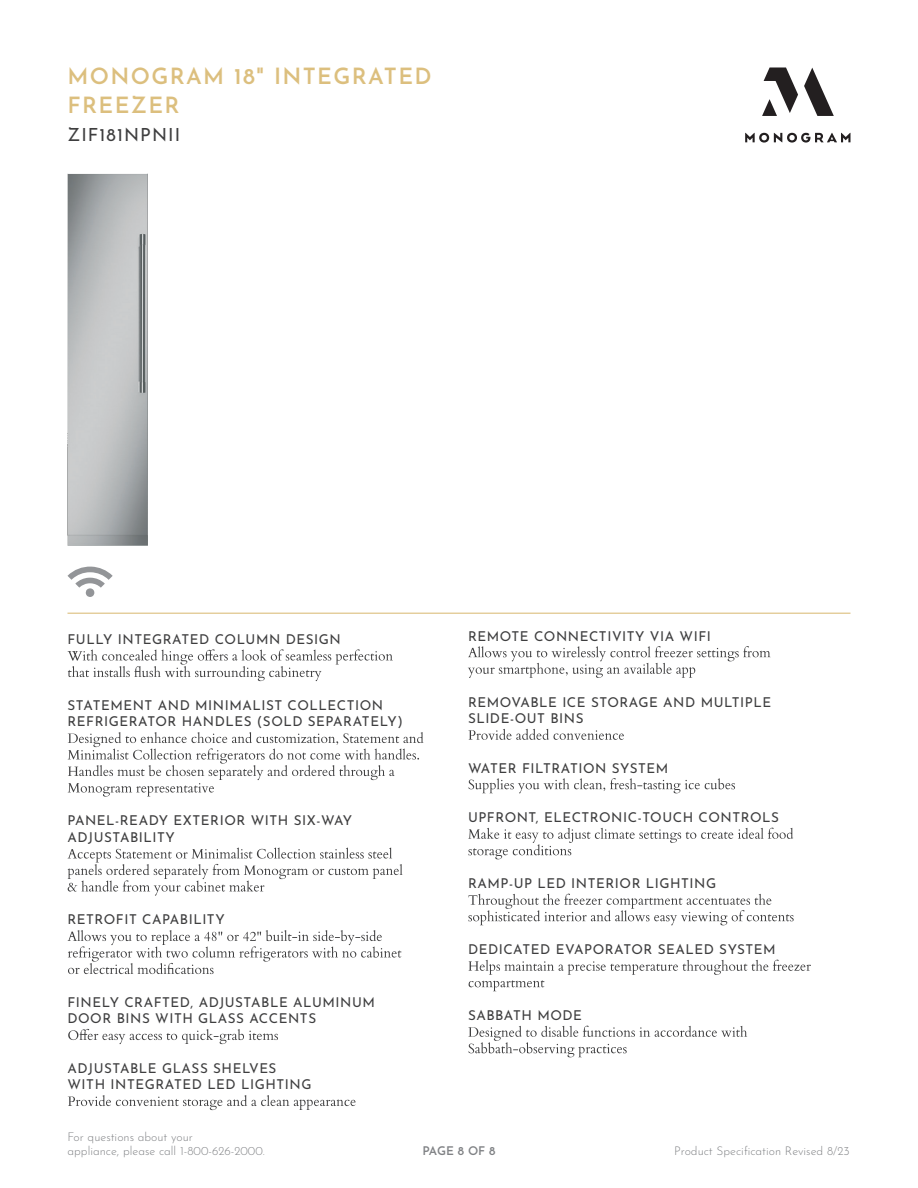
<style>
.page{position:relative;width:918px;height:1188px;background:#fff}
.page>*{position:absolute;margin:0;border:0;box-sizing:border-box;transform-origin:0 0}
.t1{font:600 22.5px/28.5px "Josefin Sans";letter-spacing:.06em;color:#dcbf7e}
.t2{font:18px "Josefin Sans";letter-spacing:.06em;color:#3e3e3f}
.t3{font:13.5px/16.5px "Josefin Sans";letter-spacing:.04em;color:#3e3e3f}
.t4{font:300 12px/14.4px "Josefin Sans";color:#808285}
.t5{font:100 12px "Josefin Sans";color:#808285}
.t6{font:600 12px "Josefin Sans";letter-spacing:-.015em;color:#808285}
</style>
<div class="page">
<svg style="left:745px;top:68px;width:105px;height:75px"></svg>
<img style="left:68px;top:174px;width:80px;height:372px">
<svg style="left:67px;top:649px;width:326px;height:32px"></svg>
<svg style="left:68px;top:732px;width:356px;height:65px"></svg>
<svg style="left:68px;top:848px;width:335px;height:48px"></svg>
<svg style="left:68px;top:930px;width:333px;height:44px"></svg>
<svg style="left:68px;top:1029px;width:210px;height:15px"></svg>
<svg style="left:68px;top:1095px;width:288px;height:15px"></svg>
<svg style="left:468px;top:646px;width:303px;height:32px"></svg>
<svg style="left:468px;top:729px;width:156px;height:11px"></svg>
<svg style="left:469px;top:778px;width:266px;height:15px"></svg>
<svg style="left:468px;top:828px;width:325px;height:31px"></svg>
<svg style="left:468px;top:894px;width:326px;height:31px"></svg>
<svg style="left:468px;top:960px;width:343px;height:31px"></svg>
<svg style="left:468px;top:1026px;width:279px;height:31px"></svg>
<hr style="left:68px;top:613px;width:782px;height:1px;background:#dcbf7e">
<svg style="left:68px;top:566px;width:45px;height:31px"></svg>
<h1 class="t1" style="left:68px;top:60px;width:366px">MONOGRAM 18" INTEGRATED<br>FREEZER</h1>
<h2 class="t2" style="left:68px;top:122px;width:114px">ZIF181NPNII</h2>
<p class="t3" style="left:68px;top:630px;width:275px">FULLY INTEGRATED COLUMN DESIGN</p>
<p class="t3" style="left:68px;top:696px;width:337px">STATEMENT AND MINIMALIST COLLECTION<br>REFRIGERATOR HANDLES (SOLD SEPARATELY)</p>
<p class="t3" style="left:68px;top:811px;width:286px">PANEL-READY EXTERIOR WITH SIX-WAY<br>ADJUSTABILITY</p>
<p class="t3" style="left:68px;top:910px;width:159px">RETROFIT CAPABILITY</p>
<p class="t3" style="left:67px;top:993px;width:309px">FINELY CRAFTED, ADJUSTABLE ALUMINUM<br>DOOR BINS WITH GLASS ACCENTS</p>
<p class="t3" style="left:68px;top:1059px;width:246px">ADJUSTABLE GLASS SHELVES<br>WITH INTEGRATED LED LIGHTING</p>
<p class="t3" style="left:468px;top:627px;width:245px">REMOTE CONNECTIVITY VIA WIFI</p>
<p class="t3" style="left:468px;top:693px;width:305px">REMOVABLE ICE STORAGE AND MULTIPLE<br>SLIDE-OUT BINS</p>
<p class="t3" style="left:468px;top:759px;width:202px">WATER FILTRATION SYSTEM</p>
<p class="t3" style="left:468px;top:808px;width:312px">UPFRONT, ELECTRONIC-TOUCH CONTROLS</p>
<p class="t3" style="left:468px;top:874px;width:250px">RAMP-UP LED INTERIOR LIGHTING</p>
<p class="t3" style="left:468px;top:940px;width:309px">DEDICATED EVAPORATOR SEALED SYSTEM</p>
<p class="t3" style="left:468px;top:1006px;width:116px">SABBATH MODE</p>
<p class="t4" style="left:68px;top:1128px;width:199px">For questions about your<br>appliance, please call 1-800-626-2000.</p>
<p class="t6" style="left:422px;top:1142px;width:75px">PAGE 8 OF 8</p>
<p class="t5" style="left:674px;top:1142px;width:177px">Product Specification Revised 8/23</p>
</div>
